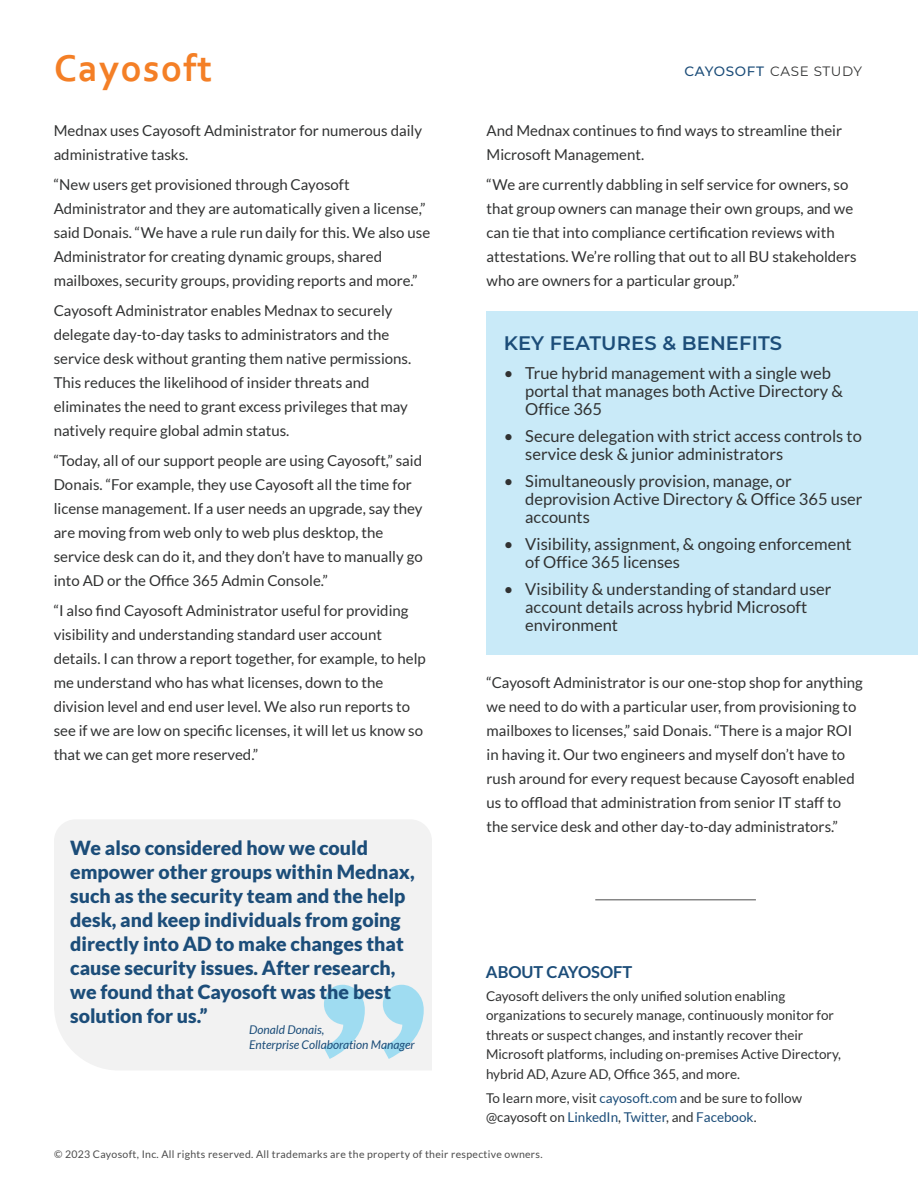
<style>
.page{position:relative;width:918px;height:1188px;background:#fff}
.page>*{position:absolute;margin:0;border:0;box-sizing:border-box;transform-origin:0 0}
.t1{font:700 39px "Corbel";letter-spacing:.03em;color:#f47f26}
.t2{font:900 19.5px/24px "Lato";color:#1c4d79}
.t3{font:600 19.5px "Montserrat";letter-spacing:.01em;color:#1c4d79}
.t4{font:16.5px/18px "Lato";color:#313232}
.t5{font:700 16.5px "Lato";color:#1c4d79}
.t6{font:15px/24px "Lato";color:#313232}
.t7{font:13.5px/19.5px "Lato";color:#313232}
.t8{font:13.5px "Montserrat";letter-spacing:.04em;color:#313232}
.t9{font:italic 12px/15px "Lato";color:#1c4d79}
.t10{font:10.5px "Lato";letter-spacing:.03em;color:#4c4c4c}
.s1{font-weight:500;color:#1c4d79}
.s2{color:#1c4d79}
</style>
<div class="page">
<hr style="left:595px;top:899px;width:161px;height:1px;background:#4c4c4c">
<div style="left:486px;top:311px;width:432px;height:344px;background:#c9eaf8"></div>
<div style="left:54px;top:820px;width:378px;height:250px;background:#f2f2f2"></div>
<svg style="left:324px;top:985px;width:100px;height:74px"></svg>
<h1 class="t1" style="left:54px;top:44px;width:160px">Cayosoft</h1>
<p class="t6" style="left:54px;top:119px;width:370px">Mednax uses Cayosoft Administrator for numerous daily administrative tasks.</p>
<p class="t6" style="left:54px;top:173px;width:378px">“New users get provisioned through Cayosoft Administrator and they are automatically given a license,” said Donais. “We have a rule run daily for this. We also use Administrator for creating dynamic groups, shared mailboxes, security groups, providing reports and more.”</p>
<p class="t6" style="left:54px;top:299px;width:359px">Cayosoft Administrator enables Mednax to securely delegate day-to-day tasks to administrators and the service desk without granting them native permissions.<br>This reduces the likelihood of insider threats and eliminates the need to grant excess privileges that may natively require global admin status.</p>
<p class="t6" style="left:54px;top:449px;width:371px">“Today, all of our support people are using Cayosoft,” said Donais. “For example, they use Cayosoft all the time for license management. If a user needs an upgrade, say they are moving from web only to web plus desktop, the service desk can do it, and they don’t have to manually go into AD or the Office 365 Admin Console.”</p>
<p class="t6" style="left:54px;top:599px;width:374px">“I also find Cayosoft Administrator useful for providing visibility and understanding standard user account details. I can throw a report together, for example, to help me understand who has what licenses, down to the division level and end user level. We also run reports to see if we are low on specific licenses, it will let us know so that we can get more reserved.”</p>
<p class="t2" style="left:70px;top:836px;width:346px">We also considered how we could empower other groups within Mednax, such as the security team and the help desk, and keep individuals from going directly into AD to make changes that cause security issues. After research, we found that Cayosoft was the best solution for us.”</p>
<p class="t9" style="left:249px;top:1022px;width:167px">Donald Donais,<br>Enterprise Collaboration Manager</p>
<p class="t8" style="left:685px;top:62px;width:179px"><span class="s1">CAYOSOFT</span> CASE STUDY</p>
<p class="t6" style="left:487px;top:119px;width:357px">And Mednax continues to find ways to streamline their<br>Microsoft Management.</p>
<p class="t6" style="left:487px;top:173px;width:372px">“We are currently dabbling in self service for owners, so that group owners can manage their own groups, and we can tie that into compliance certification reviews with attestations. We’re rolling that out to all BU stakeholders who are owners for a particular group.”</p>
<h2 class="t3" style="left:504px;top:330px;width:280px">KEY FEATURES &amp; BENEFITS</h2>
<p class="t4" style="left:525px;top:364px;width:319px;text-indent:-22px">• True hybrid management with a single web portal that manages both Active Directory &amp;<br>Office 365</p>
<p class="t4" style="left:525px;top:427px;width:338px;text-indent:-22px">• Secure delegation with strict access controls to service desk &amp; junior administrators</p>
<p class="t4" style="left:525px;top:472px;width:339px;text-indent:-22px">• Simultaneously provision, manage, or deprovision Active Directory &amp; Office 365 user accounts</p>
<p class="t4" style="left:525px;top:535px;width:328px;text-indent:-22px">• Visibility, assignment, &amp; ongoing enforcement of Office 365 licenses</p>
<p class="t4" style="left:525px;top:580px;width:308px;text-indent:-22px">• Visibility &amp; understanding of standard user account details across hybrid Microsoft environment</p>
<p class="t6" style="left:487px;top:671px;width:378px">“Cayosoft Administrator is our one-stop shop for anything we need to do with a particular user, from provisioning to mailboxes to licenses,” said Donais. “There is a major ROI in having it. Our two engineers and myself don’t have to rush around for every request because Cayosoft enabled us to offload that administration from senior IT staff to the service desk and other day-to-day administrators.”</p>
<p class="t5" style="left:486px;top:962px;width:148px">ABOUT CAYOSOFT</p>
<p class="t7" style="left:486px;top:986px;width:356px">Cayosoft delivers the only unified solution enabling organizations to securely manage, continuously monitor for threats or suspect changes, and instantly recover their Microsoft platforms, including on-premises Active Directory, hybrid AD, Azure AD, Office 365, and more.</p>
<p class="t7" style="left:486px;top:1088px;width:318px">To learn more, visit <span class="s2">cayosoft.com</span> and be sure to follow @cayosoft on <span class="s2">LinkedIn</span>, <span class="s2">Twitter</span>, and <span class="s2">Facebook</span>.</p>
<p class="t10" style="left:54px;top:1148px;width:490px">© 2023 Cayosoft, Inc. All rights reserved. All trademarks are the property of their respective owners.</p>
</div>
